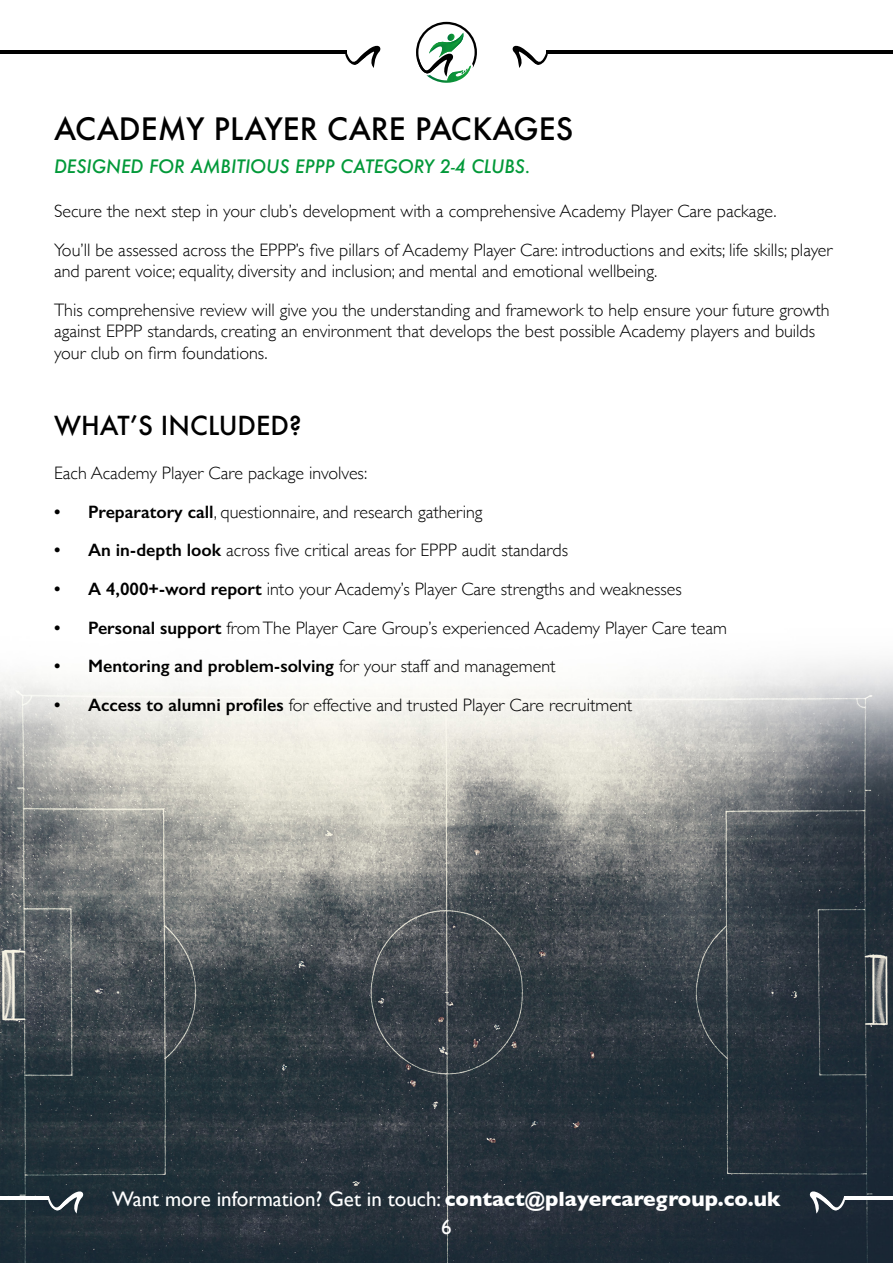
<style>
.page{position:relative;width:893px;height:1263px;background:#fff}
.page>*{position:absolute;margin:0;border:0;box-sizing:border-box;transform-origin:0 0}
.t1{font:500 30px "Futura";color:#000}
.t2{font:500 25.5px "Futura";color:#000}
.t3{font:21px/27.5px "Gill Sans";color:#fff;text-align:center}
.t4{font:300 18px/38.5px "Gill Sans";color:#000}
.t5{font:600 18px "Gill Sans";color:#000}
.t6{font:italic 500 18px "Futura";color:#029939}
.s1{font-weight:600}
.s2{font-weight:300}
.s3{font-weight:700}
</style>
<div class="page">
<img style="left:0;top:50px;width:893px;height:1213px">
<hr style="left:0;top:51px;width:346px;height:3px;background:#000">
<svg style="left:345px;top:45px;width:37px;height:23px"></svg>
<hr style="left:547px;top:51px;width:346px;height:3px;background:#000">
<svg style="left:511px;top:45px;width:37px;height:23px"></svg>
<svg style="left:416px;top:22px;width:61px;height:61px"></svg>
<hr style="left:0;top:1196px;width:49px;height:3px;background:#fff">
<svg style="left:48px;top:1188px;width:37px;height:25px"></svg>
<hr style="left:844px;top:1196px;width:49px;height:3px;background:#fff">
<svg style="left:808px;top:1188px;width:37px;height:25px"></svg>
<h1 class="t1" style="left:54px;top:108px;width:521px">ACADEMY PLAYER CARE PACKAGES</h1>
<p class="t6" style="left:54px;top:154px;width:478px">DESIGNED FOR AMBITIOUS EPPP CATEGORY 2-4 CLUBS.</p>
<p class="t4" style="left:54px;top:191px;width:780px">Secure the next step in your club’s development with a comprehensive Academy Player Care package.<br>You’ll be assessed across the EPPP’s five pillars of Academy Player Care: introductions and exits; life skills; player</p>
<p class="t4" style="left:54px;top:251px;width:777px">and parent voice; equality, diversity and inclusion; and mental and emotional wellbeing.<br>This comprehensive review will give you the understanding and framework to help ensure your future growth</p>
<p class="t4" style="left:54px;top:320px;width:763px;line-height:21.6px">against EPPP standards, creating an environment that develops the best possible Academy players and builds your club on firm foundations.</p>
<h2 class="t2" style="left:54px;top:408px;width:249px">WHAT’S INCLUDED?</h2>
<p class="t4" style="left:54px;top:453px;width:315px">Each Academy Player Care package involves:</p>
<p class="t4" style="left:54px;top:492px;width:430px"><span class="s1">• Preparatory call</span>, questionnaire, and research gathering</p>
<p class="t4" style="left:54px;top:530px;width:516px"><span class="s1">• An in-depth look</span> across five critical areas for EPPP audit standards</p>
<p class="t4" style="left:54px;top:569px;width:629px"><span class="s1">• A 4,000+-word report</span> into your Academy’s Player Care strengths and weaknesses</p>
<p class="t4" style="left:54px;top:608px;width:674px"><span class="s1">• Personal support</span> from The Player Care Group’s experienced Academy Player Care team</p>
<p class="t5" style="left:54px;top:655px;width:503px">• Mentoring and problem-solving <span class="s2">for your staff and management</span></p>
<p class="t4" style="left:54px;top:685px;width:580px"><span class="s1">• Access to alumni profiles</span> for effective and trusted Player Care recruitment</p>
<p class="t3" style="left:112px;top:1185px;width:670px">Want more information? Get in touch: <span class="s3">contact@playercaregroup.co.uk<br></span>6</p>
</div>
